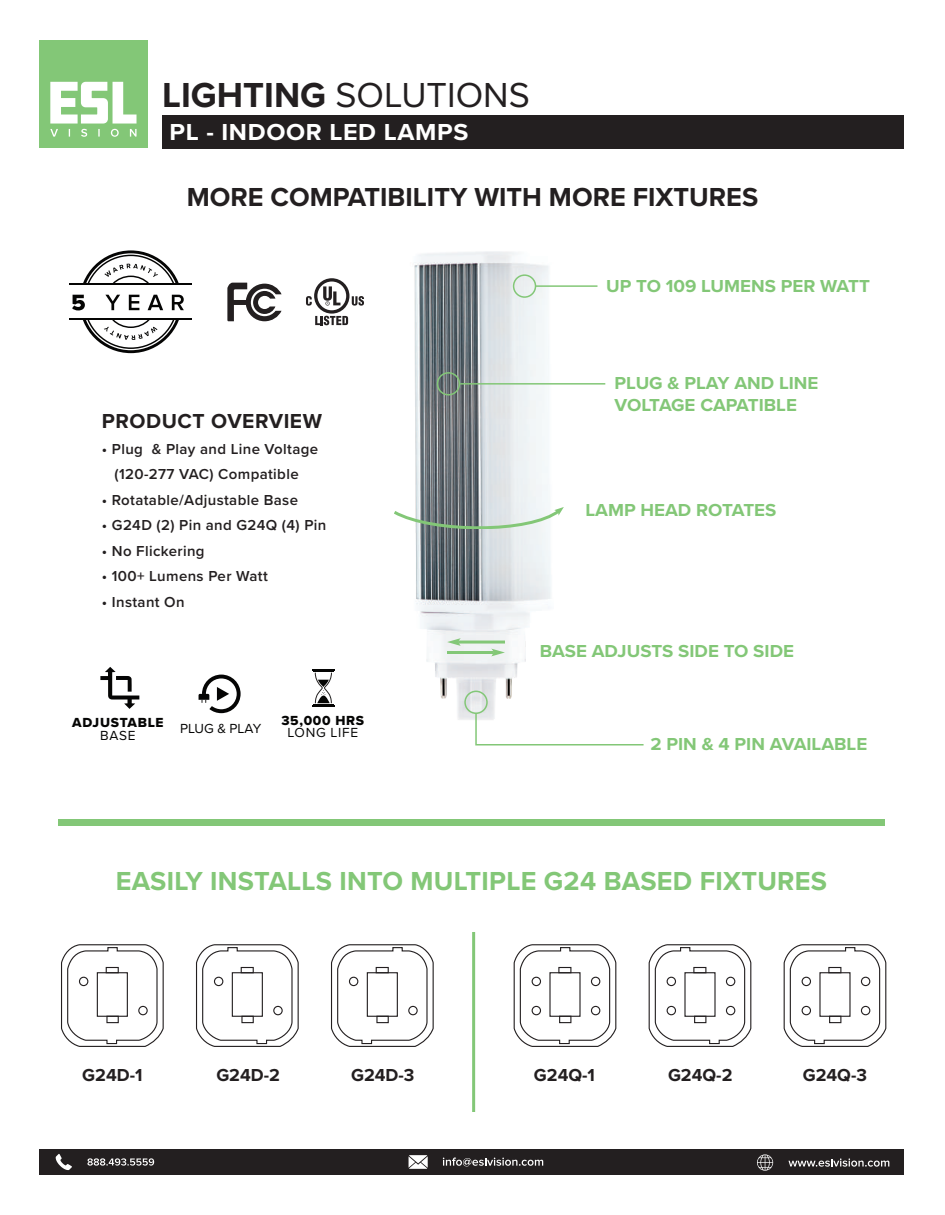
<style>
.page{position:relative;width:945px;height:1215px;background:#fff}
.page>*{position:absolute;margin:0;border:0;box-sizing:border-box;transform-origin:0 0}
.t1{font:36px "Proxima Nova";color:#231f20}
.t2{font:700 27px "Proxima Nova";letter-spacing:.01em;color:#83c777}
.t3{font:700 27px "Proxima Nova";color:#231f20}
.t4{font:700 24px "Proxima Nova";letter-spacing:.025em;color:#fff;scale:1.04 1}
.t5{font:700 21px "Proxima Nova";letter-spacing:.025em;color:#231f20}
.t6{font:700 18px/21.6px "Proxima Nova";color:#83c777;scale:1.04 1}
.t7{font:700 18px "Proxima Nova";color:#231f20}
.t8{font:600 15px/25.5px "Proxima Nova";letter-spacing:.025em;color:#231f20;text-align:center}
.t9{font:13.65px "Proxima Nova Extrabld";letter-spacing:.05em;color:#050504}
.t10{font:13.65px "Proxima Nova";letter-spacing:.035em;color:#050504}
.t11{font:13.65px "Proxima Nova";color:#050504}
.s1{font-weight:700}
</style>
<div class="page">
<img style="left:254px;top:148px;width:450px;height:572px">
<div style="left:437px;top:372px;width:23px;height:24px;border:2px solid #83c777;border-radius:50%"></div>
<div style="left:513px;top:274px;width:23px;height:24px;border:2px solid #83c777;border-radius:50%"></div>
<div style="left:464px;top:691px;width:24px;height:23px;border:2px solid #83c777;border-radius:50%"></div>
<svg style="left:227px;top:283px;width:55px;height:38px"></svg>
<hr style="left:70px;top:319px;width:122px;height:1px;background:#050504">
<hr style="left:70px;top:283px;width:122px;height:2px;background:#050504">
<svg style="left:72px;top:250px;width:112px;height:103px"></svg>
<svg style="left:394px;top:507px;width:170px;height:22px"></svg>
<hr style="left:458px;top:641px;width:47px;height:3px;background:#83c777">
<svg style="left:447px;top:638px;width:14px;height:8px"></svg>
<hr style="left:447px;top:651px;width:47px;height:3px;background:#83c777">
<svg style="left:491px;top:649px;width:14px;height:7px"></svg>
<hr style="left:460px;top:383px;width:145px;height:2px;background:#83c777">
<hr style="left:536px;top:285px;width:61px;height:2px;background:#83c777">
<svg style="left:475px;top:712px;width:170px;height:34px"></svg>
<svg style="left:199px;top:675px;width:42px;height:38px"></svg>
<svg style="left:100px;top:667px;width:39px;height:42px"></svg>
<svg style="left:312px;top:670px;width:22px;height:36px"></svg>
<div style="left:514px;top:944px;width:102px;height:103px;border:1px solid #231f20;border-radius:18px"></div>
<svg style="left:519px;top:946px;width:92px;height:99px"></svg>
<div style="left:532px;top:977px;width:9px;height:9px;border:1px solid #231f20;border-radius:50%"></div>
<div style="left:591px;top:977px;width:9px;height:9px;border:1px solid #231f20;border-radius:50%"></div>
<div style="left:591px;top:1006px;width:9px;height:9px;border:1px solid #231f20;border-radius:50%"></div>
<div style="left:532px;top:1006px;width:9px;height:9px;border:1px solid #231f20;border-radius:50%"></div>
<div style="left:558px;top:967px;width:13px;height:6px;border:1px solid #231f20"></div>
<div style="left:559px;top:1016px;width:12px;height:7px;border:1px solid #231f20"></div>
<div style="left:649px;top:944px;width:102px;height:103px;border:1px solid #231f20;border-radius:18px"></div>
<svg style="left:654px;top:946px;width:92px;height:99px"></svg>
<div style="left:667px;top:977px;width:9px;height:9px;border:1px solid #231f20;border-radius:50%"></div>
<div style="left:726px;top:977px;width:9px;height:9px;border:1px solid #231f20;border-radius:50%"></div>
<div style="left:726px;top:1006px;width:9px;height:9px;border:1px solid #231f20;border-radius:50%"></div>
<div style="left:667px;top:1006px;width:9px;height:9px;border:1px solid #231f20;border-radius:50%"></div>
<div style="left:693px;top:967px;width:13px;height:6px;border:1px solid #231f20"></div>
<div style="left:694px;top:1016px;width:12px;height:7px;border:1px solid #231f20"></div>
<div style="left:784px;top:944px;width:102px;height:103px;border:1px solid #231f20;border-radius:18px"></div>
<svg style="left:789px;top:946px;width:92px;height:99px"></svg>
<div style="left:802px;top:977px;width:9px;height:9px;border:1px solid #231f20;border-radius:50%"></div>
<div style="left:861px;top:977px;width:9px;height:9px;border:1px solid #231f20;border-radius:50%"></div>
<div style="left:861px;top:1006px;width:9px;height:9px;border:1px solid #231f20;border-radius:50%"></div>
<div style="left:802px;top:1006px;width:9px;height:9px;border:1px solid #231f20;border-radius:50%"></div>
<div style="left:828px;top:967px;width:13px;height:6px;border:1px solid #231f20"></div>
<div style="left:829px;top:1016px;width:12px;height:7px;border:1px solid #231f20"></div>
<div style="left:61px;top:944px;width:103px;height:103px;border:1px solid #231f20;border-radius:18px"></div>
<svg style="left:67px;top:946px;width:91px;height:99px"></svg>
<div style="left:97px;top:972px;width:31px;height:45px;border:1px solid #231f20"></div>
<div style="left:79px;top:977px;width:9px;height:9px;border:1px solid #231f20;border-radius:50%"></div>
<div style="left:138px;top:1006px;width:10px;height:9px;border:1px solid #231f20;border-radius:50%"></div>
<div style="left:106px;top:967px;width:13px;height:6px;border:1px solid #231f20"></div>
<div style="left:106px;top:1016px;width:13px;height:7px;border:1px solid #231f20"></div>
<div style="left:196px;top:944px;width:103px;height:103px;border:1px solid #231f20;border-radius:18px"></div>
<svg style="left:202px;top:946px;width:91px;height:99px"></svg>
<div style="left:232px;top:972px;width:31px;height:45px;border:1px solid #231f20"></div>
<div style="left:214px;top:977px;width:9px;height:9px;border:1px solid #231f20;border-radius:50%"></div>
<div style="left:273px;top:1006px;width:10px;height:9px;border:1px solid #231f20;border-radius:50%"></div>
<div style="left:241px;top:967px;width:13px;height:6px;border:1px solid #231f20"></div>
<div style="left:241px;top:1016px;width:13px;height:7px;border:1px solid #231f20"></div>
<div style="left:331px;top:944px;width:103px;height:103px;border:1px solid #231f20;border-radius:18px"></div>
<svg style="left:337px;top:946px;width:91px;height:99px"></svg>
<div style="left:367px;top:972px;width:31px;height:45px;border:1px solid #231f20"></div>
<div style="left:349px;top:977px;width:9px;height:9px;border:1px solid #231f20;border-radius:50%"></div>
<div style="left:408px;top:1006px;width:10px;height:9px;border:1px solid #231f20;border-radius:50%"></div>
<div style="left:376px;top:967px;width:13px;height:6px;border:1px solid #231f20"></div>
<div style="left:376px;top:1016px;width:13px;height:7px;border:1px solid #231f20"></div>
<hr style="left:472px;top:932px;width:3px;height:180px;background:#83c777">
<div style="left:39px;top:1149px;width:864px;height:25px;background:#231f20"></div>
<div style="left:58px;top:819px;width:827px;height:6px;background:#83c777"></div>
<svg style="left:56px;top:1154px;width:16px;height:16px"></svg>
<svg style="left:87px;top:1158px;width:67px;height:8px"></svg>
<svg style="left:409px;top:1155px;width:19px;height:14px"></svg>
<svg style="left:443px;top:1158px;width:100px;height:8px"></svg>
<svg style="left:757px;top:1154px;width:16px;height:17px"></svg>
<svg style="left:788px;top:1158px;width:101px;height:9px"></svg>
<div style="left:162px;top:115px;width:742px;height:33px;background:#231f20"></div>
<div style="left:39px;top:40px;width:108px;height:108px;background:#83c777"></div>
<svg style="left:50px;top:82px;width:87px;height:55px"></svg>
<h1 class="t1" style="left:162px;top:68px;width:369px"><span class="s1">LIGHTING</span> SOLUTIONS</h1>
<h3 class="t4" style="left:170px;top:114px;width:289px">PL - INDOOR LED LAMPS</h3>
<h2 class="t3" style="left:187px;top:177px;width:573px">MORE COMPATIBILITY WITH MORE FIXTURES</h2>
<p class="t6" style="left:606px;top:275px;width:255px">UP TO 109 LUMENS PER WATT</p>
<h3 class="t5" style="left:102px;top:406px;width:222px">PRODUCT OVERVIEW</h3>
<p class="t8" style="left:102px;top:436px;width:218px">• Plug &amp; Play and Line Voltage (120-277 VAC) Compatible</p>
<p class="t8" style="left:102px;top:487px;width:198px">• Rotatable/Adjustable Base</p>
<p class="t8" style="left:102px;top:512px;width:226px">• G24D (2) Pin and G24Q (4) Pin</p>
<p class="t8" style="left:102px;top:538px;width:104px">• No Flickering</p>
<p class="t8" style="left:102px;top:563px;width:167px">• 100+ Lumens Per Watt</p>
<p class="t8" style="left:102px;top:589px;width:84px">• Instant On</p>
<p class="t9" style="left:72px;top:713px;width:93px">ADJUSTABLE</p>
<p class="t10" style="left:100px;top:726px;width:37px">BASE</p>
<p class="t11" style="left:180px;top:718px;width:83px">PLUG &amp; PLAY</p>
<p class="t9" style="left:281px;top:710px;width:84px">35,000 HRS</p>
<p class="t10" style="left:287px;top:723px;width:72px">LONG LIFE</p>
<p class="t6" style="left:615px;top:372px;width:198px">PLUG &amp; PLAY AND LINE<br>VOLTAGE CAPATIBLE</p>
<p class="t6" style="left:585px;top:499px;width:185px">LAMP HEAD ROTATES</p>
<p class="t6" style="left:540px;top:639px;width:246px">BASE ADJUSTS SIDE TO SIDE</p>
<p class="t6" style="left:650px;top:733px;width:210px">2 PIN &amp; 4 PIN AVAILABLE</p>
<h2 class="t2" style="left:116px;top:861px;width:713px">EASILY INSTALLS INTO MULTIPLE G24 BASED FIXTURES</h2>
<p class="t7" style="left:82px;top:1062px;width:62px">G24D-1</p>
<p class="t7" style="left:216px;top:1062px;width:65px">G24D-2</p>
<p class="t7" style="left:351px;top:1062px;width:65px">G24D-3</p>
<p class="t7" style="left:534px;top:1062px;width:63px">G24Q-1</p>
<p class="t7" style="left:668px;top:1062px;width:66px">G24Q-2</p>
<p class="t7" style="left:803px;top:1062px;width:66px">G24Q-3</p>
</div>
